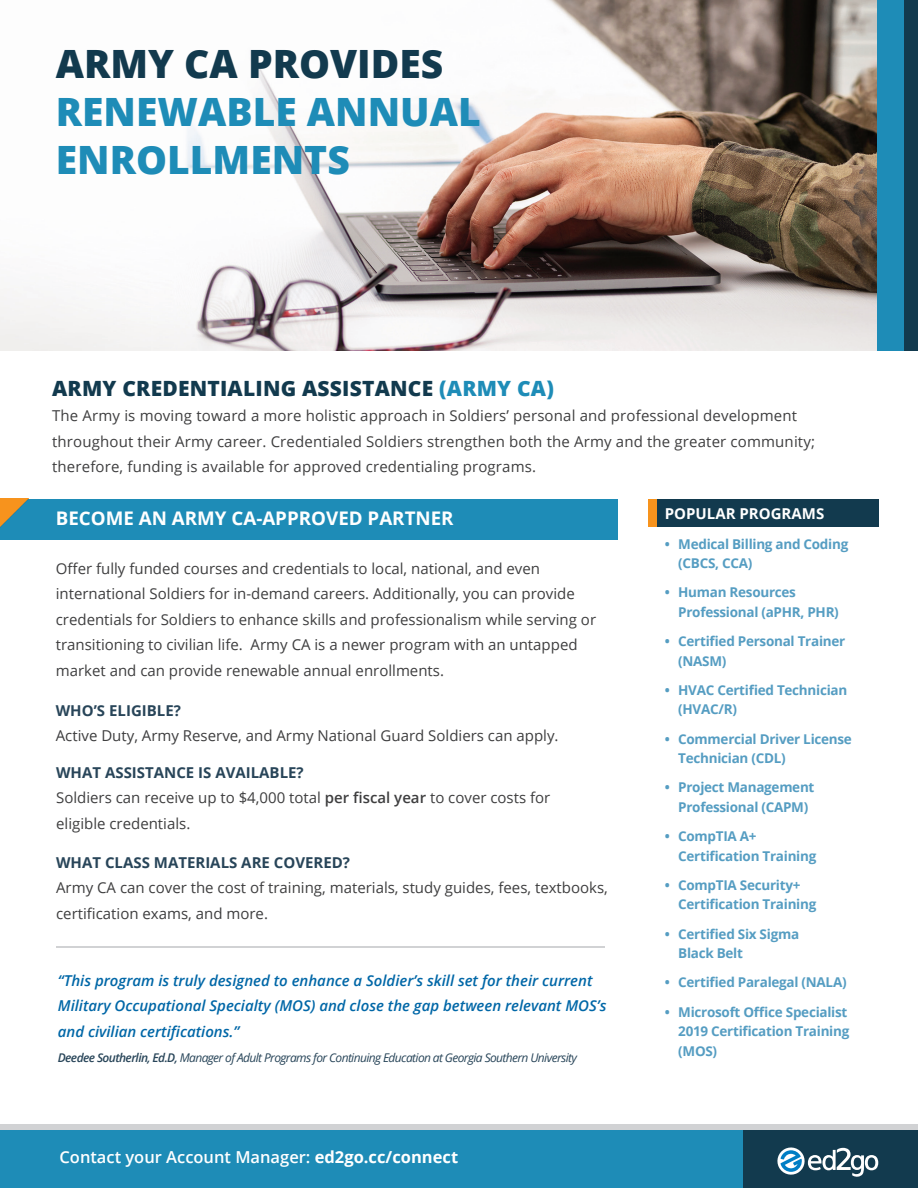
<style>
.page{position:relative;width:918px;height:1188px;background:#fff}
.page>*{position:absolute;margin:0;border:0;box-sizing:border-box;transform-origin:0 0}
._03_Header{font:800 39px/48px "Open Sans";color:#1e8cb7}
._03_Header-2{font:800 21px "Open Sans";letter-spacing:.01em;color:#123a4e}
._01_Body__HEAD{font:700 18.75px "Open Sans";color:#fff}
.t1{font:600 16.5px "Open Sans";color:#fff}
._01_Body__HEAD-2{font:15px/25.5px "Open Sans";color:#3e3e3f}
._03_Header-3{font:15px/25.5px "Open Sans";letter-spacing:.01em;color:#3e3e3f}
._01_Body__HEAD-3{font:italic 600 15px/25.5px "Open Sans";color:#0067a7}
._05_COL-Head{font:700 15px "Open Sans";color:#fff}
.t2{font:700 13.5px/19.5px "Open Sans";letter-spacing:-.02em;color:#559dc2}
._01_Body__HEAD-4{font:italic 12px "Open Sans";letter-spacing:-.05em;color:#284559}
.s1{color:#123a4e}
.s2{color:#1e8cb7}
.s3{font-weight:700;color:#284559}
.s4{font-weight:600}
.s5{font-weight:700}
</style>
<div class="page">
<img style="left:0;top:0;width:878px;height:351px">
<div style="left:904px;top:0;width:14px;height:351px;background:#123a4e"></div>
<div style="left:0;top:1124px;width:918px;height:7px;background:#d1d2d4"></div>
<div style="left:878px;top:0;width:26px;height:351px;background:#1e8cb7"></div>
<div style="left:0;top:499px;width:617px;height:40px;background:#1e8cb7"></div>
<div style="left:0;top:1131px;width:918px;height:57px;background:#1e8cb7"></div>
<div style="left:743px;top:1131px;width:175px;height:57px;background:#123a4e"></div>
<svg style="left:777px;top:1148px;width:101px;height:29px"></svg>
<div style="left:649px;top:499px;width:229px;height:27px;background:#123a4e"></div>
<div style="left:649px;top:499px;width:8px;height:27px;background:#f7931d"></div>
<hr style="left:57px;top:946px;width:548px;height:2px;background:#d1d2d4">
<img style="left:0;top:499px;width:29px;height:28px">
<p class="_03_Header" style="left:56px;top:38px;width:427px"><span class="s1">ARMY CA PROVIDES<br></span>RENEWABLE ANNUAL<br>ENROLLMENTS</p>
<p class="_03_Header-2" style="left:52px;top:372px;width:503px">ARMY CREDENTIALING ASSISTANCE <span class="s2">(ARMY CA)</span></p>
<p class="_03_Header-3" style="left:52px;top:402px;width:764px">The Army is moving toward a more holistic approach in Soldiers’ personal and professional development throughout their Army career. Credentialed Soldiers strengthen both the Army and the greater community; therefore, funding is available for approved credentialing programs.</p>
<p class="_01_Body__HEAD" style="left:56px;top:505px;width:399px">BECOME AN ARMY CA-APPROVED PARTNER</p>
<p class="_01_Body__HEAD-2" style="left:56px;top:555px;width:542px">Offer fully funded courses and credentials to local, national, and even international Soldiers for in-demand careers. Additionally, you can provide credentials for Soldiers to enhance skills and professionalism while serving or transitioning to civilian life. Army CA is a newer program with an untapped market and can provide renewable annual enrollments.</p>
<p class="_01_Body__HEAD-2" style="left:56px;top:697px;width:504px"><span class="s3">WHO’S ELIGIBLE?<br></span>Active Duty, Army Reserve, and Army National Guard Soldiers can apply.</p>
<p class="_01_Body__HEAD-2" style="left:56px;top:759px;width:496px"><span class="s3">WHAT ASSISTANCE IS AVAILABLE?<br></span>Soldiers can receive up to $4,000 total <span class="s4">per fiscal year</span> to cover costs for eligible credentials.</p>
<p class="_01_Body__HEAD-2" style="left:56px;top:849px;width:553px"><span class="s3">WHAT CLASS MATERIALS ARE COVERED?<br></span>Army CA can cover the cost of training, materials, study guides, fees, textbooks, certification exams, and more.</p>
<p class="_01_Body__HEAD-3" style="left:58px;top:967px;width:550px">“This program is truly designed to enhance a Soldier’s skill set for their current<br>Military Occupational Specialty (MOS) and close the gap between relevant MOS’s and civilian certifications.”</p>
<p class="_01_Body__HEAD-4" style="left:58px;top:1050px;width:521px"><span class="s4">Deedee Southerlin, Ed.D,</span> Manager of Adult Programs for Continuing Education at Georgia Southern University</p>
<p class="t1" style="left:59px;top:1145px;width:400px">Contact your Account Manager: <span class="s5">ed2go.cc/connect</span></p>
<p class="_05_COL-Head" style="left:665px;top:503px;width:161px">POPULAR PROGRAMS</p>
<p class="t2" style="left:678px;top:534px;width:172px;text-indent:-14px">• Medical Billing and Coding (CBCS, CCA)</p>
<p class="t2" style="left:678px;top:582px;width:162px;text-indent:-14px">• Human Resources<br>Professional (aPHR, PHR)</p>
<p class="t2" style="left:678px;top:631px;width:169px;text-indent:-14px">• Certified Personal Trainer (NASM)</p>
<p class="t2" style="left:678px;top:680px;width:171px;text-indent:-14px">• HVAC Certified Technician (HVAC/R)</p>
<p class="t2" style="left:678px;top:729px;width:175px;text-indent:-14px">• Commercial Driver License<br>Technician (CDL)</p>
<p class="t2" style="left:665px;top:777px;width:151px;text-align:center">• Project Management<br>Professional (CAPM)</p>
<p class="t2" style="left:678px;top:826px;width:140px;text-indent:-14px">• CompTIA A+<br>Certification Training</p>
<p class="t2" style="left:678px;top:875px;width:140px;text-indent:-14px">• CompTIA Security+<br>Certification Training</p>
<p class="t2" style="left:678px;top:924px;width:122px;text-indent:-14px">• Certified Six Sigma<br>Black Belt</p>
<p class="t2" style="left:665px;top:972px;width:183px">• Certified Paralegal (NALA)</p>
<p class="t2" style="left:678px;top:1002px;width:173px;text-indent:-14px">• Microsoft Office Specialist<br>2019 Certification Training (MOS)</p>
</div>
